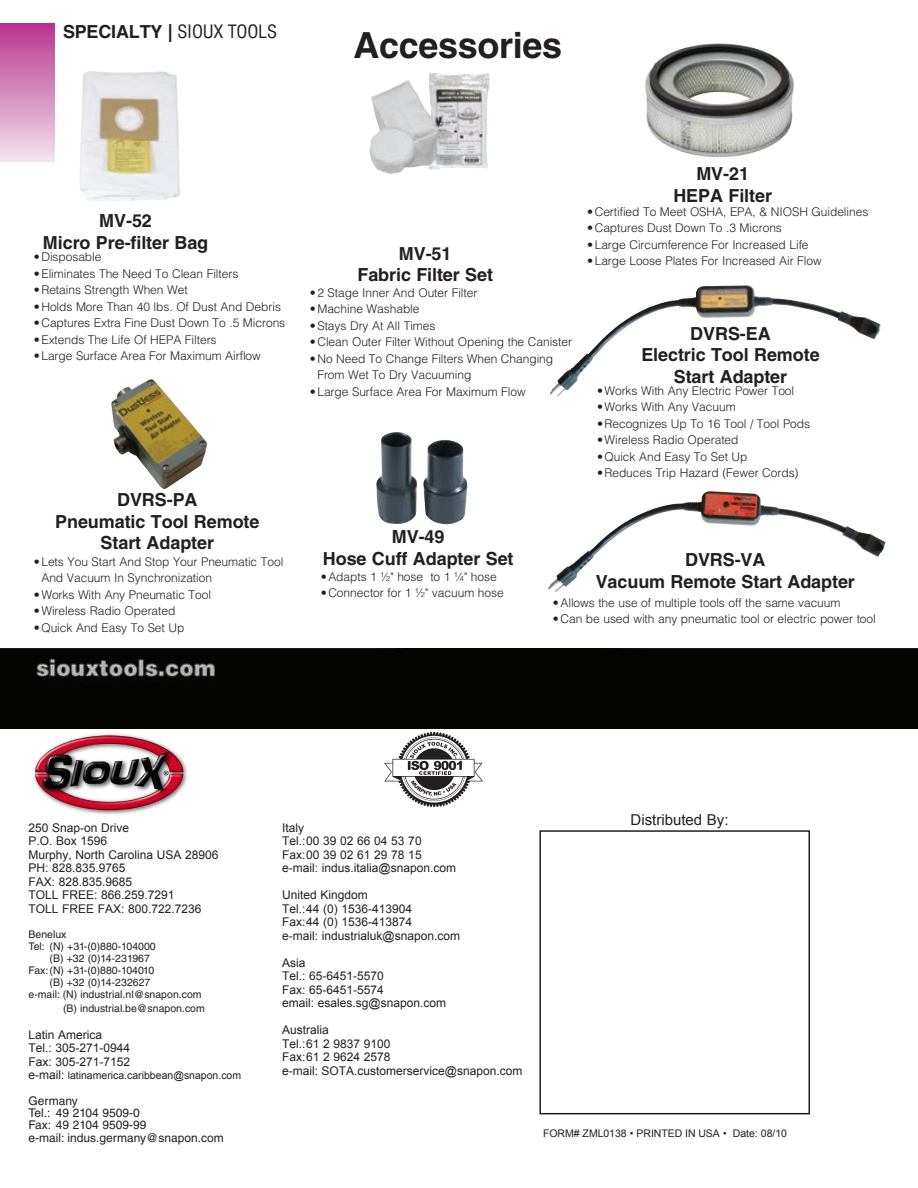
<style>
.page{position:relative;width:918px;height:1188px;background:#fff}
.page>*{position:absolute;margin:0;border:0;box-sizing:border-box;transform-origin:0 0}
.section_heading_bold{font:700 36px "Helvetica LT Std";letter-spacing:-.01em;color:#231f20}
.model_number_m{font:700 18px/21.6px "Helvetica LT Std";letter-spacing:-.005em;color:#231f20;text-align:center}
.t1{font:15px "Arial";color:#231f20}
.t2{font:300 12px/16.5px "Helvetica LT Std";letter-spacing:-.005em;color:#231f20}
.t3{font:12px/13.5px "Arial";color:#231f20}
.t4{font:12px/12px "Helvetica LT Std";color:#231f20}
.t5{font:10.5px "Helvetica LT Std";color:#231f20}
.t6{font:10.5px "Arial";color:#231f20}
.s1{font-weight:400;font-stretch:condensed}
.s2{font-size:12px}
.s3{color:#fff}
</style>
<div class="page">
<div style="left:539px;top:830px;width:271px;height:284px;border:2px solid #231f20"></div>
<img style="left:384px;top:732px;width:98px;height:75px">
<div style="left:0;top:648px;width:918px;height:81px;background:#040503"></div>
<div style="left:0;top:23px;width:55px;height:139px;background:linear-gradient(to bottom,#b9348f,#f1e4ed)"></div>
<img style="left:34px;top:734px;width:153px;height:81px">
<img style="left:80px;top:71px;width:100px;height:130px">
<img style="left:645px;top:43px;width:149px;height:115px">
<img style="left:111px;top:379px;width:96px;height:110px">
<img style="left:550px;top:285px;width:331px;height:112px">
<img style="left:376px;top:432px;width:91px;height:93px">
<img style="left:548px;top:491px;width:338px;height:101px">
<img style="left:369px;top:73px;width:121px;height:101px">
<h2 class="model_number_m" style="left:63px;top:21px;width:216px">SPECIALTY | <span class="s1">SIOUX TOOLS</span></h2>
<p class="section_heading_bold" style="left:354px;top:24px;width:210px">Accessories</p>
<p class="model_number_m" style="left:43px;top:210px;width:167px">MV-52<br>Micro Pre-filter Bag</p>
<p class="t2" style="left:34px;top:249px;width:69px">•Disposable</p>
<p class="t2" style="left:34px;top:265px;width:206px">•Eliminates The Need To Clean Filters</p>
<p class="t2" style="left:34px;top:282px;width:155px">•Retains Strength When Wet</p>
<p class="t2" style="left:34px;top:298px;width:249px">•Holds More Than 40 lbs. Of Dust And Debris</p>
<p class="t2" style="left:34px;top:315px;width:253px">•Captures Extra Fine Dust Down To .5 Microns</p>
<p class="t2" style="left:34px;top:331px;width:184px">•Extends The Life Of HEPA Filters</p>
<p class="t2" style="left:34px;top:348px;width:229px">•Large Surface Area For Maximum Airflow</p>
<p class="model_number_m" style="left:55px;top:489px;width:206px">DVRS-PA<br>Pneumatic Tool Remote<br>Start Adapter</p>
<p class="t2" style="left:41px;top:553px;width:243px;text-indent:-8px">•Lets You Start And Stop Your Pneumatic Tool<br>And Vacuum In Synchronization</p>
<p class="t2" style="left:34px;top:586px;width:179px">•Works With Any Pneumatic Tool</p>
<p class="t2" style="left:34px;top:603px;width:143px">•Wireless Radio Operated</p>
<p class="t2" style="left:34px;top:619px;width:152px">•Quick And Easy To Set Up</p>
<p class="model_number_m" style="left:357px;top:242px;width:137px">MV-51<br>Fabric Filter Set</p>
<p class="t2" style="left:310px;top:284px;width:169px">•2 Stage Inner And Outer Filter</p>
<p class="t2" style="left:310px;top:300px;width:111px">•Machine Washable</p>
<p class="t2" style="left:310px;top:317px;width:127px">•Stays Dry At All Times</p>
<p class="t2" style="left:310px;top:333px;width:264px">•Clean Outer Filter Without Opening the Canister</p>
<p class="t2" style="left:317px;top:350px;width:237px;text-indent:-8px">•No Need To Change Filters When Changing<br>From Wet To Dry Vacuuming</p>
<p class="t2" style="left:310px;top:383px;width:217px">•Large Surface Area For Maximum Flow</p>
<p class="model_number_m" style="left:673px;top:163px;width:100px">MV-21<br>HEPA Filter</p>
<p class="t2" style="left:587px;top:203px;width:283px">•Certified To Meet OSHA, EPA, &amp; NIOSH Guidelines</p>
<p class="t2" style="left:587px;top:219px;width:196px">•Captures Dust Down To .3 Microns</p>
<p class="t2" style="left:587px;top:236px;width:223px">•Large Circumference For Increased Life</p>
<p class="t2" style="left:587px;top:252px;width:236px">•Large Loose Plates For Increased Air Flow</p>
<p class="model_number_m" style="left:641px;top:322px;width:180px">DVRS-EA<br>Electric Tool Remote<br>Start Adapter</p>
<p class="t2" style="left:597px;top:382px;width:199px">•Works With Any Electric Power Tool</p>
<p class="t2" style="left:597px;top:399px;width:140px">•Works With Any Vacuum</p>
<p class="t2" style="left:597px;top:415px;width:215px">•Recognizes Up To 16 Tool / Tool Pods</p>
<p class="t2" style="left:597px;top:432px;width:143px">•Wireless Radio Operated</p>
<p class="t2" style="left:597px;top:448px;width:152px">•Quick And Easy To Set Up</p>
<p class="t2" style="left:597px;top:465px;width:203px">•Reduces Trip Hazard (Fewer Cords)</p>
<p class="model_number_m" style="left:323px;top:526px;width:192px">MV-49<br>Hose Cuff Adapter Set</p>
<p class="t2" style="left:321px;top:568px;width:177px">•Adapts 1 ½" hose to 1 ¼" hose</p>
<p class="t2" style="left:321px;top:584px;width:184px">•Connector for 1 ½" vacuum hose</p>
<p class="model_number_m" style="left:596px;top:549px;width:261px">DVRS-VA<br>Vacuum Remote Start Adapter</p>
<p class="t2" style="left:553px;top:594px;width:289px">•Allows the use of multiple tools off the same vacuum</p>
<p class="t2" style="left:553px;top:611px;width:324px">•Can be used with any pneumatic tool or electric power tool</p>
<p class="t3" style="left:29px;top:821px;width:192px">250 Snap-on Drive<br>P.O. Box 1596<br>Murphy, North Carolina USA 28906<br>PH: 828.835.9765<br>FAX: 828.835.9685<br>TOLL FREE: 866.259.7291<br>TOLL FREE FAX: 800.722.7236</p>
<p class="t5" style="left:29px;top:928px;width:39px">Benelux</p>
<p class="t5" style="left:29px;top:940px;width:129px">Tel: (N) +31-(0)880-104000</p>
<p class="t5" style="left:50px;top:952px;width:102px">(B) +32 (0)14-231967</p>
<p class="t5" style="left:29px;top:964px;width:127px">Fax:(N) +31-(0)880-104010</p>
<p class="t5" style="left:50px;top:976px;width:102px">(B) +32 (0)14-232627</p>
<p class="t5" style="left:29px;top:988px;width:175px">e-mail: (N) industrial.nl@snapon.com</p>
<p class="t5" style="left:63px;top:1002px;width:143px">(B) industrial.be@snapon.com</p>
<p class="t3" style="left:29px;top:1028px;width:103px">Latin America<br>Tel.: 305-271-0944<br>Fax: 305-271-7152</p>
<p class="t6" style="left:29px;top:1069px;width:214px"><span class="s2">e-mail:</span> latinamerica.caribbean@snapon.com</p>
<p class="t4" style="left:29px;top:1094px;width:120px">Germany<br>Tel.: 49 2104 9509-0<br>Fax: 49 2104 9509-99</p>
<p class="t4" style="left:29px;top:1132px;width:197px">e-mail: indus.germany@snapon.com</p>
<p class="t3" style="left:282px;top:821px;width:175px">Italy<br>Tel.:00 39 02 66 04 53 70<br>Fax:00 39 02 61 29 78 15 e-mail: indus.italia@snapon.com</p>
<p class="t3" style="left:282px;top:888px;width:179px">United Kingdom<br>Tel.:44 (0) 1536-413904<br>Fax:44 (0) 1536-413874<br>e-mail: industrialuk@snapon.com</p>
<p class="t3" style="left:282px;top:956px;width:165px">Asia<br>Tel.: 65-6451-5570<br>Fax: 65-6451-5574<br>email: esales.sg@snapon.com</p>
<p class="t3" style="left:282px;top:1023px;width:242px">Australia<br>Tel.:61 2 9837 9100<br>Fax:61 2 9624 2578<br>e-mail: SOTA.customerservice@snapon.com</p>
<p class="t1" style="left:631px;top:810px;width:99px">Distributed By:</p>
<p class="t6" style="left:543px;top:1127px;width:266px">FORM# ZML0138 • PRINTED IN USA • Date: 08/10<span class="s3">10M</span></p>
</div>
